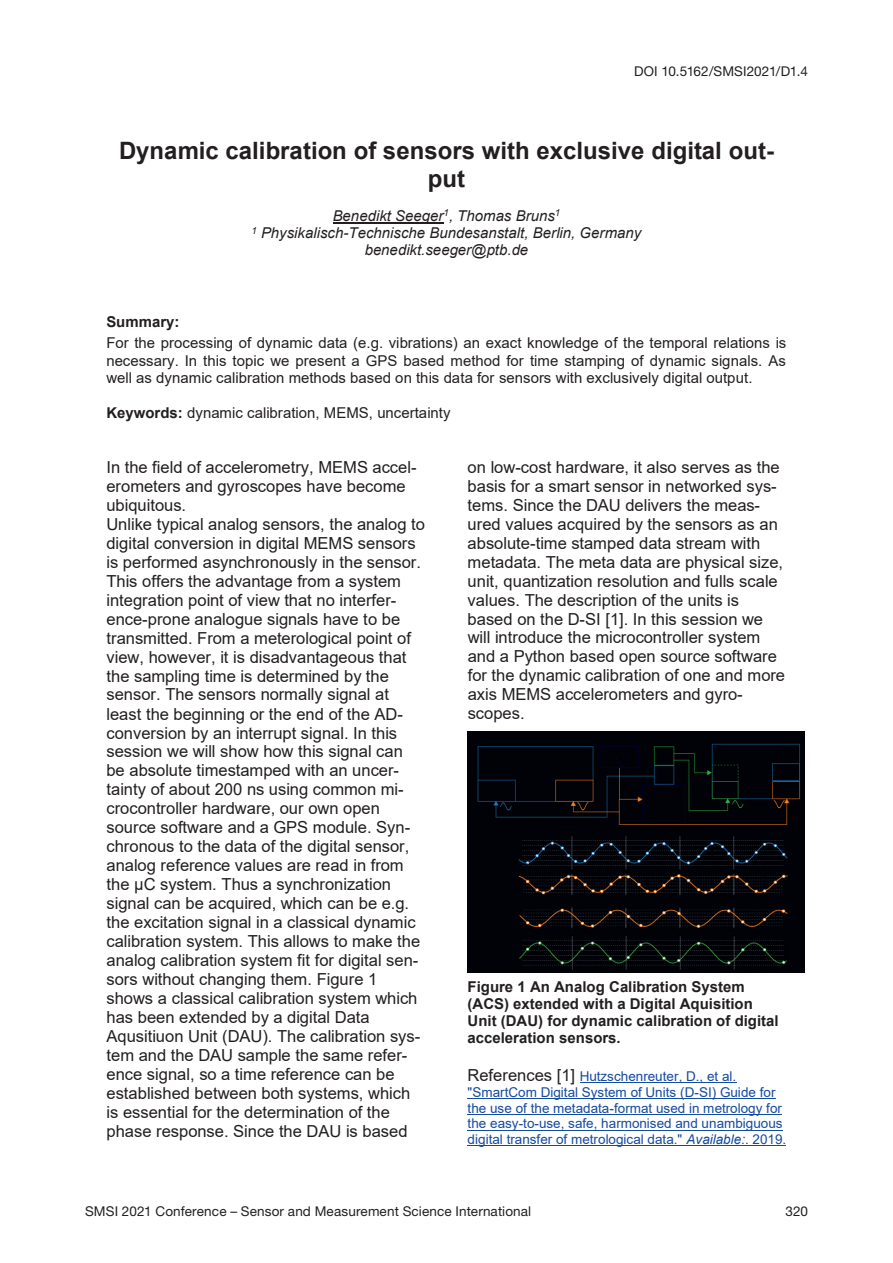
<style>
.page{position:relative;width:893px;height:1263px;background:#fff}
.page>*{position:absolute;margin:0;border:0;box-sizing:border-box;transform-origin:0 0}
.t1{font:700 24px/27.8px "Arial";color:#231f20;text-align:center}
.t2{font:16.5px/19px "Arial";color:#231f20}
.t3{font:15px/17.2px "Arial";color:#231f20;text-align:justify}
.t4{font:700 15px/17.2px "Arial";color:#231f20}
.t5{font:italic 15px/17.2px "Arial";color:#231f20;text-align:center}
.t6{font:13.5px/15.6px "Arial";letter-spacing:.005em;color:#144aa0}
.t7{font:13.5px "Helvetica Neue LT Std";letter-spacing:.01em;color:#231f20}
.s1{font-weight:700}
.s2{font-size:16.5px;color:#231f20}
.s3{font-style:italic}
</style>
<div class="page">
<hr style="left:333px;top:223px;width:110px;height:1px;background:#231f20">
<img style="left:467px;top:732px;width:338px;height:241px">
<hr style="left:580px;top:1082px;width:157px;height:1px;background:#144aa0">
<hr style="left:468px;top:1098px;width:308px;height:1px;background:#144aa0">
<hr style="left:468px;top:1114px;width:314px;height:1px;background:#144aa0">
<hr style="left:468px;top:1129px;width:315px;height:1px;background:#144aa0">
<hr style="left:468px;top:1145px;width:318px;height:1px;background:#144aa0">
<p class="t7" style="left:634px;top:63px;width:175px">DOI 10.5162/SMSI2021/D1.4</p>
<h1 class="t1" style="left:119px;top:137px;width:656px">Dynamic calibration of sensors with exclusive digital out&shy;put</h1>
<p class="t5" style="left:251px;top:207px;width:391px">Benedikt Seeger<sup>1</sup>, Thomas Bruns<sup>1<br>1</sup> Physikalisch-Technische Bundesanstalt, Berlin, Germany benedikt.seeger@ptb.de</p>
<p class="t4" style="left:106px;top:313px;width:75px">Summary:</p>
<p class="t3" style="left:106px;top:334px;width:681px">For the processing of dynamic data (e.g. vibrations) an exact knowledge of the temporal relations is necessary. In this topic we present a GPS based method for time stamping of dynamic signals. As well as dynamic calibration methods based on this data for sensors with exclusively digital output.</p>
<p class="t3" style="left:106px;top:404px;width:346px"><span class="s1">Keywords:</span> dynamic calibration, MEMS, uncertainty</p>
<p class="t2" style="left:106px;top:457px;width:320px">In the field of accelerometry, MEMS accel&shy;erometers and gyroscopes have become ubiquitous.<br>Unlike typical analog sensors, the analog to digital conversion in digital MEMS sensors is performed asynchronously in the sensor.<br>This offers the advantage from a system integration point of view that no interfer&shy;ence-prone analogue signals have to be transmitted. From a meterological point of view, however, it is disadvantageous that the sampling time is determined by the sensor. The sensors normally signal at least the beginning or the end of the AD&shy;conversion by an interrupt signal. In this session we will show how this signal can be absolute timestamped with an uncer&shy;tainty of about 200 ns using common mi&shy;crocontroller hardware, our own open source software and a GPS module. Syn&shy;chronous to the data of the digital sensor, analog reference values are read in from the µC system. Thus a synchronization signal can be acquired, which can be e.g. the excitation signal in a classical dynamic calibration system. This allows to make the analog calibration system fit for digital sen&shy;sors without changing them. Figure 1 shows a classical calibration system which has been extended by a digital Data Aqusitiuon Unit (DAU). The calibration sys&shy;tem and the DAU sample the same refer&shy;ence signal, so a time reference can be established between both systems, which is essential for the determination of the phase response. Since the DAU is based</p>
<p class="t2" style="left:468px;top:457px;width:319px">on low-cost hardware, it also serves as the basis for a smart sensor in networked sys&shy;tems. Since the DAU delivers the meas&shy;ured values acquired by the sensors as an absolute-time stamped data stream with metadata. The meta data are physical size, unit, quantization resolution and fulls scale values. The description of the units is based on the D-SI [1]. In this session we will introduce the microcontroller system and a Python based open source software for the dynamic calibration of one and more axis MEMS accelerometers and gyro&shy;scopes.</p>
<p class="t4" style="left:468px;top:978px;width:313px">Figure 1 An Analog Calibration System (ACS) extended with a Digital Aquisition Unit (DAU) for dynamic calibration of digital acceleration sensors.</p>
<p class="t6" style="left:468px;top:1068px;width:320px"><span class="s2">References [1]</span> Hutzschenreuter, D., et al. "SmartCom Digital System of Units (D-SI) Guide for the use of the metadata-format used in metrology for the easy-to-use, safe, harmonised and unambiguous digital transfer of metrological data." <span class="s3">Available:</span>. 2019.</p>
<p class="t7" style="left:85px;top:1203px;width:448px">SMSI 2021 Conference – Sensor and Measurement Science International</p>
<p class="t7" style="left:785px;top:1203px;width:24px">320</p>
</div>
